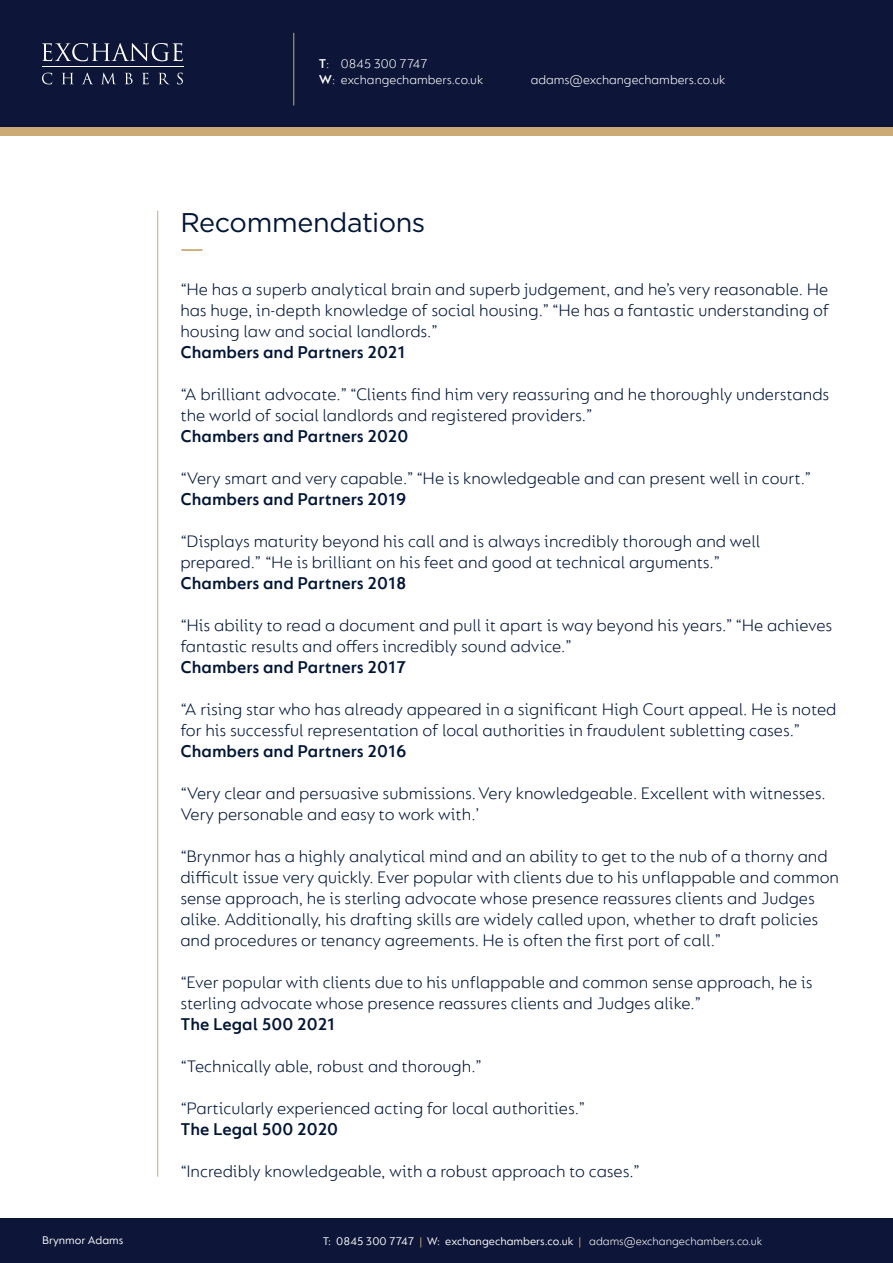
<style>
.page{position:relative;width:893px;height:1263px;background:#fff}
.page>*{position:absolute;margin:0;border:0;box-sizing:border-box;transform-origin:0 0}
.t1{font:27px "Gotham";letter-spacing:-.015em;color:#001537}
.t2{font:300 18px/21px "FS Lucas";color:#001537}
.t3{font:600 18px "FS Lucas";color:#001537}
.t4{font:300 13.5px/16.2px "FS Lucas";color:#fff}
.t5{font:12px "FS Lucas";color:#fff}
.s1{font-weight:600}
.s2{color:#cbaa76}
.s3{font-weight:300}
</style>
<div class="page">
<div style="left:0;top:64px;width:893px;height:72px;background:#cbaa76"></div>
<div style="left:0;top:0;width:893px;height:127px;background:#0d1638"></div>
<div style="left:0;top:1219px;width:893px;height:44px;background:#0d1638"></div>
<hr style="left:42px;top:67px;width:142px;height:1px;background:#fff">
<svg style="left:42px;top:43px;width:141px;height:18px"></svg>
<svg style="left:42px;top:73px;width:10px;height:11px"></svg>
<svg style="left:62px;top:73px;width:11px;height:11px"></svg>
<svg style="left:82px;top:73px;width:11px;height:11px"></svg>
<svg style="left:102px;top:73px;width:13px;height:11px"></svg>
<svg style="left:125px;top:73px;width:8px;height:11px"></svg>
<svg style="left:142px;top:73px;width:7px;height:11px"></svg>
<svg style="left:159px;top:73px;width:10px;height:11px"></svg>
<svg style="left:177px;top:73px;width:6px;height:11px"></svg>
<hr style="left:293px;top:33px;width:1px;height:73px;background:#cbaa76">
<hr style="left:157px;top:211px;width:1px;height:966px;background:#cbaa76">
<hr style="left:181px;top:249px;width:21px;height:2px;background:#cbaa76">
<p class="t5" style="left:42px;top:1233px;width:83px">Brynmor Adams</p>
<p class="t4" style="left:319px;top:55px;width:166px"><span class="s1">T</span>: 0845 300 7747<br><span class="s1">W</span>: exchangechambers.co.uk</p>
<p class="t4" style="left:531px;top:71px;width:196px">adams@exchangechambers.co.uk</p>
<p class="t1" style="left:180px;top:205px;width:247px">Recommendations</p>
<p class="t2" style="left:180px;top:278px;width:650px;text-align:justify">“He has a superb analytical brain and superb judgement, and he’s very reasonable. He has huge, in-depth knowledge of social housing.” “He has a fantastic understanding of housing law and social landlords.”</p>
<p class="t3" style="left:180px;top:341px;width:227px">Chambers and Partners 2021</p>
<p class="t2" style="left:180px;top:383px;width:650px">“A brilliant advocate.” “Clients find him very reassuring and he thoroughly understands the world of social landlords and registered providers.”<br><span class="s1">Chambers and Partners 2020</span></p>
<p class="t2" style="left:180px;top:467px;width:633px">“Very smart and very capable.” “He is knowledgeable and can present well in court.”<br><span class="s1">Chambers and Partners 2019</span></p>
<p class="t2" style="left:180px;top:530px;width:581px">“Displays maturity beyond his call and is always incredibly thorough and well prepared.” “He is brilliant on his feet and good at technical arguments.”<br><span class="s1">Chambers and Partners 2018</span></p>
<p class="t2" style="left:180px;top:614px;width:653px">“His ability to read a document and pull it apart is way beyond his years.” “He achieves fantastic results and offers incredibly sound advice.”<br><span class="s1">Chambers and Partners 2017</span></p>
<p class="t2" style="left:180px;top:698px;width:658px">“A rising star who has already appeared in a significant High Court appeal. He is noted for his successful representation of local authorities in fraudulent subletting cases.”<br><span class="s1">Chambers and Partners 2016</span></p>
<p class="t2" style="left:180px;top:782px;width:647px">“Very clear and persuasive submissions. Very knowledgeable. Excellent with witnesses.<br>Very personable and easy to work with.’</p>
<p class="t2" style="left:180px;top:845px;width:660px">“Brynmor has a highly analytical mind and an ability to get to the nub of a thorny and difficult issue very quickly. Ever popular with clients due to his unflappable and common sense approach, he is sterling advocate whose presence reassures clients and Judges alike. Additionally, his drafting skills are widely called upon, whether to draft policies and procedures or tenancy agreements. He is often the first port of call.”</p>
<p class="t2" style="left:180px;top:971px;width:634px">“Ever popular with clients due to his unflappable and common sense approach, he is sterling advocate whose presence reassures clients and Judges alike.”</p>
<p class="t3" style="left:180px;top:1013px;width:156px">The Legal 500 2021</p>
<p class="t2" style="left:180px;top:1055px;width:303px">“Technically able, robust and thorough.”</p>
<p class="t2" style="left:180px;top:1097px;width:407px">“Particularly experienced acting for local authorities.”<br><span class="s1">The Legal 500 2020</span></p>
<p class="t2" style="left:180px;top:1160px;width:461px">“Incredibly knowledgeable, with a robust approach to cases.”</p>
<p class="t5" style="left:323px;top:1235px;width:441px">T: 0845 300 7747 <span class="s2">|</span> W: exchangechambers.co.uk <span class="s2">|</span> <span class="s3">adams@exchangechambers.co.uk</span></p>
</div>
